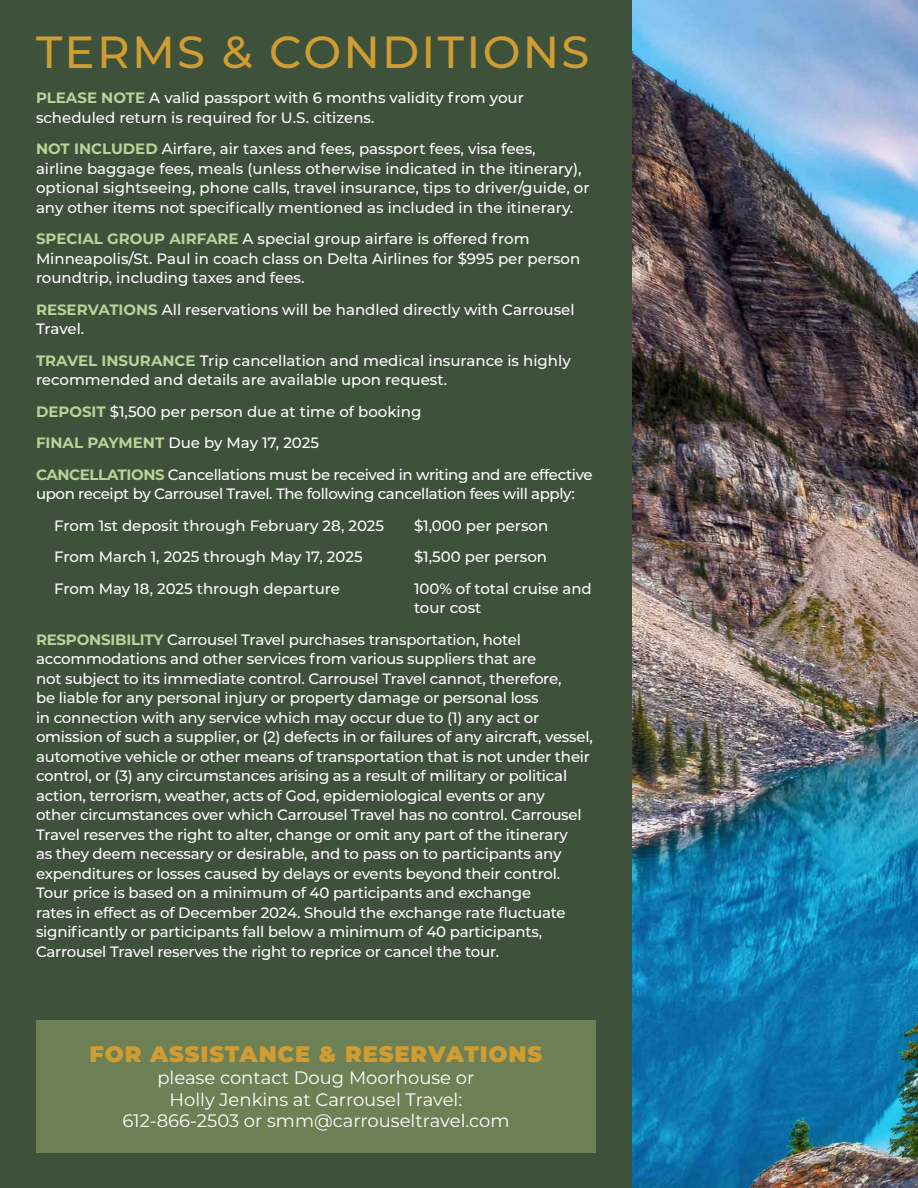
<style>
.page{position:relative;width:918px;height:1188px;background:#fff}
.page>*{position:absolute;margin:0;border:0;box-sizing:border-box;transform-origin:0 0}
.t1{font:500 45px "Montserrat";letter-spacing:.05em;color:#cf9d32}
.t2{font:900 22.5px "Montserrat";letter-spacing:.04em;color:#cf9d32}
.t3{font:18px "Montserrat";color:#fff}
.t4{font:500 15px/19.5px "Montserrat";letter-spacing:-.015em;color:#fff}
.s1{font-weight:700;color:#b9d398}
</style>
<div class="page">
<img style="left:632px;top:0;width:286px;height:1188px">
<div style="left:0;top:0;width:632px;height:1188px;background:#3e513b"></div>
<div style="left:36px;top:1020px;width:560px;height:133px;background:#6e8055"></div>
<p class="t1" style="left:36px;top:20px;width:555px">TERMS &amp; CONDITIONS</p>
<p class="t4" style="left:36px;top:87px;width:489px"><span class="s1">PLEASE NOTE</span> A valid passport with 6 months validity from your scheduled return is required for U.S. citizens.</p>
<p class="t4" style="left:36px;top:138px;width:555px"><span class="s1">NOT INCLUDED</span> Airfare, air taxes and fees, passport fees, visa fees,<br>airline baggage fees, meals (unless otherwise indicated in the itinerary), optional sightseeing, phone calls, travel insurance, tips to driver/guide, or any other items not specifically mentioned as included in the itinerary.</p>
<p class="t4" style="left:36px;top:228px;width:546px"><span class="s1">SPECIAL GROUP AIRFARE</span> A special group airfare is offered from<br>Minneapolis/St. Paul in coach class on Delta Airlines for $995 per person roundtrip, including taxes and fees.</p>
<p class="t4" style="left:36px;top:299px;width:540px"><span class="s1">RESERVATIONS</span> All reservations will be handled directly with Carrousel<br>Travel.</p>
<p class="t4" style="left:36px;top:350px;width:536px"><span class="s1">TRAVEL INSURANCE</span> Trip cancellation and medical insurance is highly recommended and details are available upon request.</p>
<p class="t4" style="left:36px;top:401px;width:387px"><span class="s1">DEPOSIT</span> $1,500 per person due at time of booking</p>
<p class="t4" style="left:36px;top:432px;width:285px"><span class="s1">FINAL PAYMENT</span> Due by May 17, 2025</p>
<p class="t4" style="left:36px;top:464px;width:558px"><span class="s1">CANCELLATIONS</span> Cancellations must be received in writing and are effective upon receipt by Carrousel Travel. The following cancellation fees will apply:</p>
<p class="t4" style="left:54px;top:515px;width:332px">From 1st deposit through February 28, 2025</p>
<p class="t4" style="left:414px;top:515px;width:136px">$1,000 per person</p>
<p class="t4" style="left:54px;top:546px;width:310px">From March 1, 2025 through May 17, 2025</p>
<p class="t4" style="left:414px;top:546px;width:135px">$1,500 per person</p>
<p class="t4" style="left:54px;top:578px;width:288px">From May 18, 2025 through departure</p>
<p class="t4" style="left:414px;top:578px;width:179px">100% of total cruise and tour cost</p>
<p class="t4" style="left:36px;top:629px;width:558px"><span class="s1">RESPONSIBILITY</span> Carrousel Travel purchases transportation, hotel accommodations and other services from various suppliers that are<br>not subject to its immediate control. Carrousel Travel cannot, therefore,<br>be liable for any personal injury or property damage or personal loss<br>in connection with any service which may occur due to (1) any act or omission of such a supplier, or (2) defects in or failures of any aircraft, vessel, automotive vehicle or other means of transportation that is not under their control, or (3) any circumstances arising as a result of military or political action, terrorism, weather, acts of God, epidemiological events or any<br>other circumstances over which Carrousel Travel has no control. Carrousel Travel reserves the right to alter, change or omit any part of the itinerary<br>as they deem necessary or desirable, and to pass on to participants any expenditures or losses caused by delays or events beyond their control.<br>Tour price is based on a minimum of 40 participants and exchange<br>rates in effect as of December 2024. Should the exchange rate fluctuate significantly or participants fall below a minimum of 40 participants, Carrousel Travel reserves the right to reprice or cancel the tour.</p>
<p class="t2" style="left:90px;top:1037px;width:454px">FOR ASSISTANCE &amp; RESERVATIONS</p>
<p class="t3" style="left:157px;top:1065px;width:319px">please contact Doug Moorhouse or</p>
<p class="t3" style="left:170px;top:1087px;width:294px">Holly Jenkins at Carrousel Travel:</p>
<p class="t3" style="left:122px;top:1108px;width:389px">612-866-2503 or smm@carrouseltravel.com</p>
</div>
